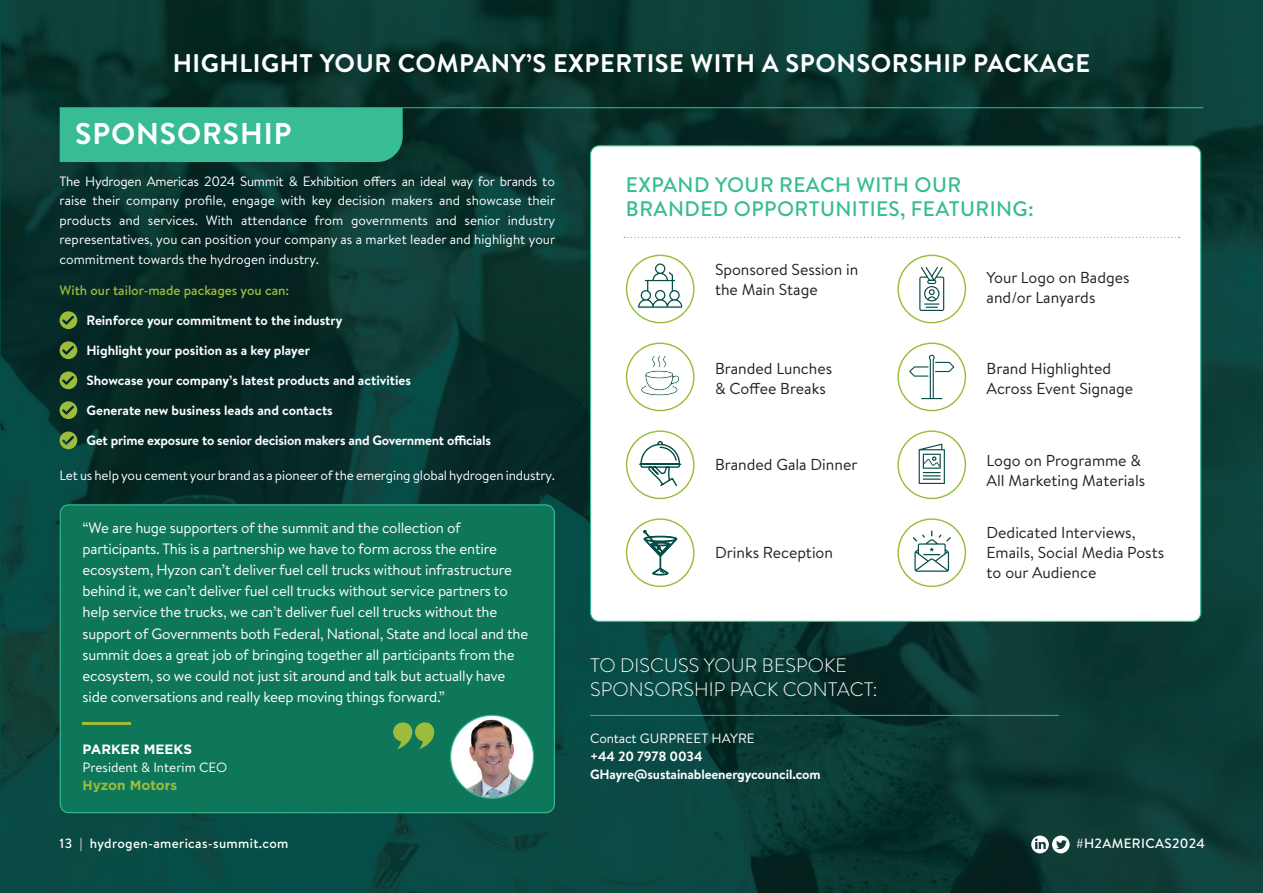
<style>
.page{position:relative;width:1263px;height:893px;background:#fff}
.page>*{position:absolute;margin:0;border:0;box-sizing:border-box;transform-origin:0 0}
.t1{font:700 30px "Brandon Text";letter-spacing:.03em;color:#fff}
.t2{font:700 25.5px "Brandon Text";letter-spacing:.02em;color:#fff}
.t3{font:500 21px/24px "Brandon Text";letter-spacing:.02em;color:#37bc94}
.t4{font:300 19.5px/24px "Brandon Text";letter-spacing:.005em;color:#fff}
.t5{font:15.9px/20.2px "Brandon Text";color:#231f20}
.t6{font:15px/21px "Brandon Text";letter-spacing:-.015em;color:#fff}
.t7{font:13.5px/19.5px "Brandon Text";letter-spacing:-.01em;color:#fff;text-align:justify}
.t8{font:700 13.5px/18px "Brandon Text";letter-spacing:-.005em;color:#fff}
.t9{font:500 13.5px "Brandon Text";letter-spacing:.025em;color:#fff}
.t10{font:500 13.5px "Brandon Text";color:#9dbc3b}
.t11{font:13.5px "Brandon Text";letter-spacing:.01em;color:#fff}
.t12{font:700 13.5px "Gotham";color:#fff}
.t13{font:700 13.5px "Gotham";color:#9dbc3b}
</style>
<div class="page">
<img style="left:1px;top:0;width:1262px;height:525px">
<img style="left:1px;top:525px;width:103px;height:368px">
<img style="left:527px;top:525px;width:736px;height:368px">
<img style="left:104px;top:813px;width:423px;height:80px">
<div style="left:591px;top:146px;width:610px;height:475px;background:#fff;border-radius:9px"></div>
<div style="left:626px;top:255px;width:68px;height:68px;border:1px solid #9dbc3b;border-radius:50%"></div>
<svg style="left:641px;top:355px;width:39px;height:41px"></svg>
<div style="left:626px;top:343px;width:68px;height:68px;border:1px solid #9dbc3b;border-radius:50%"></div>
<div style="left:626px;top:430px;width:68px;height:69px;border:1px solid #9dbc3b;border-radius:50%"></div>
<div style="left:626px;top:518px;width:68px;height:69px;border:1px solid #9dbc3b;border-radius:50%"></div>
<div style="left:897px;top:255px;width:69px;height:68px;border:1px solid #9dbc3b;border-radius:50%"></div>
<div style="left:897px;top:343px;width:69px;height:68px;border:1px solid #9dbc3b;border-radius:50%"></div>
<div style="left:897px;top:430px;width:69px;height:69px;border:1px solid #9dbc3b;border-radius:50%"></div>
<div style="left:897px;top:518px;width:69px;height:69px;border:1px solid #9dbc3b;border-radius:50%"></div>
<svg style="left:919px;top:267px;width:25px;height:44px"></svg>
<svg style="left:637px;top:262px;width:46px;height:47px"></svg>
<svg style="left:638px;top:440px;width:44px;height:47px"></svg>
<svg style="left:643px;top:530px;width:34px;height:45px"></svg>
<svg style="left:909px;top:355px;width:45px;height:44px"></svg>
<svg style="left:919px;top:444px;width:26px;height:40px"></svg>
<svg style="left:913px;top:530px;width:38px;height:42px"></svg>
<hr style="left:60px;top:107px;width:1143px;height:1px;background:#37bc94">
<svg style="left:624px;top:237px;width:556px;height:1px"></svg>
<hr style="left:590px;top:715px;width:469px;height:1px;background:#37bc94">
<svg style="left:60px;top:311px;width:17px;height:18px"></svg>
<svg style="left:60px;top:341px;width:17px;height:18px"></svg>
<svg style="left:60px;top:371px;width:17px;height:18px"></svg>
<svg style="left:60px;top:401px;width:17px;height:18px"></svg>
<svg style="left:60px;top:431px;width:17px;height:18px"></svg>
<div style="left:60px;top:504px;width:495px;height:309px;background:#0e775a"></div>
<hr style="left:83px;top:722px;width:48px;height:3px;background:#9dbc3b">
<img style="left:451px;top:717px;width:82px;height:81px">
<svg style="left:393px;top:722px;width:41px;height:27px"></svg>
<div style="left:60px;top:108px;width:343px;height:54px;background:#37bc94"></div>
<svg style="left:1031px;top:836px;width:39px;height:17px"></svg>
<h2 class="t2" style="left:173px;top:45px;width:919px">HIGHLIGHT YOUR COMPANY’S EXPERTISE WITH A SPONSORSHIP PACKAGE</h2>
<h1 class="t1" style="left:75px;top:113px;width:218px">SPONSORSHIP</h1>
<p class="t7" style="left:60px;top:171px;width:497px">The Hydrogen Americas 2024 Summit &amp; Exhibition offers an ideal way for brands to raise their company profile, engage with key decision makers and showcase their products and services. With attendance from governments and senior industry representatives, you can position your company as a market leader and highlight your commitment towards the hydrogen industry.</p>
<p class="t10" style="left:60px;top:281px;width:231px">With our tailor-made packages you can:</p>
<p class="t8" style="left:87px;top:311px;width:257px">Reinforce your commitment to the industry</p>
<p class="t8" style="left:87px;top:341px;width:225px">Highlight your position as a key player</p>
<p class="t8" style="left:87px;top:371px;width:326px">Showcase your company’s latest products and activities</p>
<p class="t8" style="left:87px;top:401px;width:248px">Generate new business leads and contacts</p>
<p class="t8" style="left:87px;top:431px;width:406px">Get prime exposure to senior decision makers and Government officials</p>
<p class="t7" style="left:60px;top:465px;width:497px">Let us help you cement your brand as a pioneer of the emerging global hydrogen industry.</p>
<p class="t6" style="left:83px;top:517px;width:447px">“We are huge supporters of the summit and the collection of participants. This is a partnership we have to form across the entire ecosystem, Hyzon can’t deliver fuel cell trucks without infrastructure behind it, we can’t deliver fuel cell trucks without service partners to help service the trucks, we can’t deliver fuel cell trucks without the support of Governments both Federal, National, State and local and the summit does a great job of bringing together all participants from the ecosystem, so we could not just sit around and talk but actually have side conversations and really keep moving things forward.”</p>
<p class="t12" style="left:83px;top:740px;width:111px">PARKER MEEKS</p>
<p class="t7" style="left:83px;top:757px;width:146px">President &amp; Interim CEO</p>
<p class="t13" style="left:83px;top:776px;width:96px">Hyzon Motors</p>
<p class="t9" style="left:60px;top:834px;width:230px">13 | hydrogen-americas-summit.com</p>
<h3 class="t3" style="left:626px;top:173px;width:409px">EXPAND YOUR REACH WITH OUR<br>BRANDED OPPORTUNITIES, FEATURING:</h3>
<p class="t5" style="left:715px;top:259px;width:145px">Sponsored Session in the Main Stage</p>
<p class="t5" style="left:715px;top:358px;width:119px">Branded Lunches &amp; Coffee Breaks</p>
<p class="t5" style="left:715px;top:453px;width:144px">Branded Gala Dinner</p>
<p class="t5" style="left:715px;top:541px;width:120px">Drinks Reception</p>
<h3 class="t4" style="left:590px;top:653px;width:289px">TO DISCUSS YOUR BESPOKE<br>SPONSORSHIP PACK CONTACT:</h3>
<p class="t11" style="left:590px;top:729px;width:166px">Contact GURPREET HAYRE</p>
<p class="t8" style="left:590px;top:747px;width:232px">+44 20 7978 0034<br>GHayre@sustainableenergycouncil.com</p>
<p class="t5" style="left:986px;top:267px;width:144px">Your Logo on Badges and/or Lanyards</p>
<p class="t5" style="left:986px;top:358px;width:148px">Brand Highlighted<br>Across Event Signage</p>
<p class="t5" style="left:986px;top:450px;width:160px">Logo on Programme &amp;<br>All Marketing Materials</p>
<p class="t5" style="left:986px;top:522px;width:179px">Dedicated Interviews,<br>Emails, Social Media Posts to our Audience</p>
<p class="t9" style="left:1076px;top:834px;width:130px">#H2AMERICAS2024</p>
</div>
